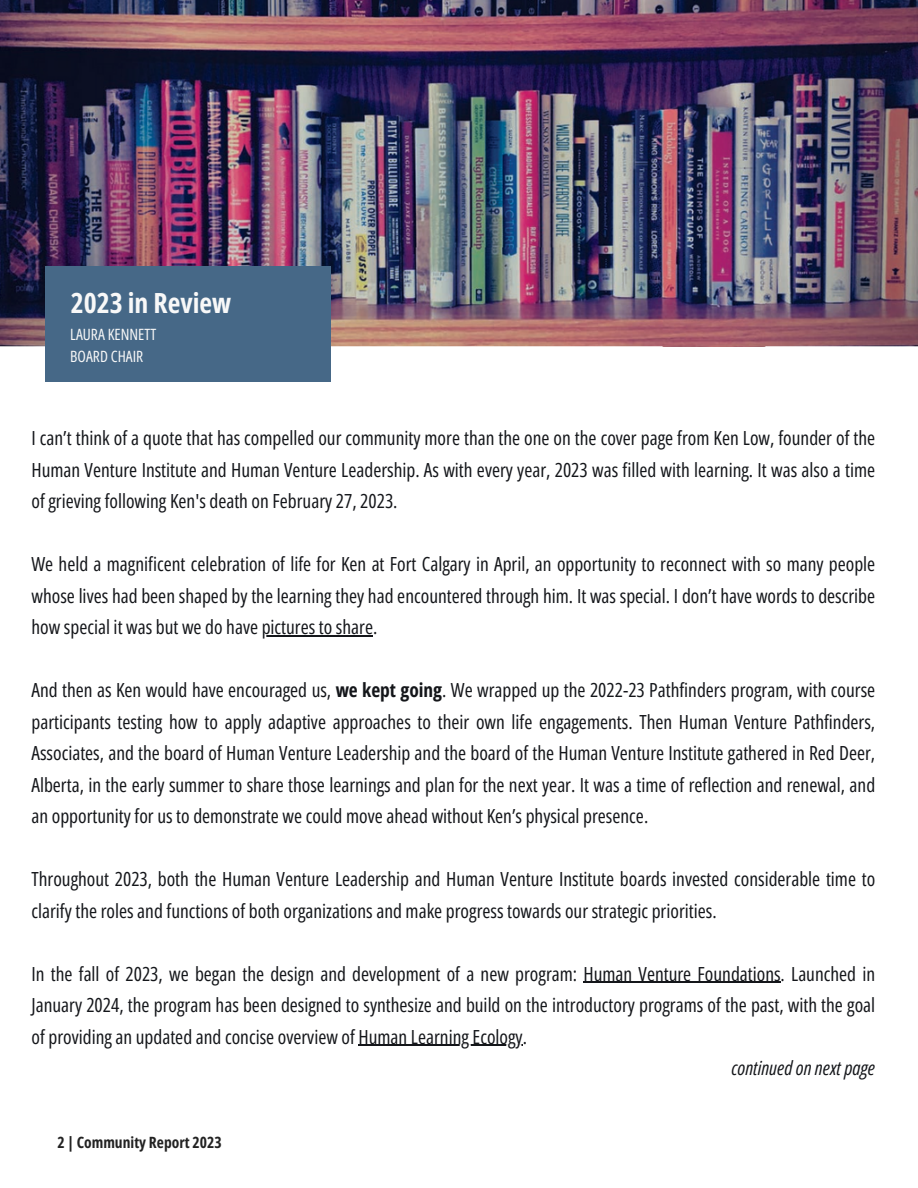
<style>
.page{position:relative;width:918px;height:1188px;background:#fff}
.page>*{position:absolute;margin:0;border:0;box-sizing:border-box;transform-origin:0 0}
.t1{font:700 27.75px "Open Sans Condensed";color:#f8f8f8}
.t2{font:19.5px/31.5px "Open Sans Condensed";color:#14161a;text-align:justify}
.t3{font:italic 19.5px "Open Sans Condensed";color:#14161a}
.t4{font:15.6px/21.3px "Open Sans Condensed";color:#f8f8f8}
.t5{font:700 15.6px "Open Sans Condensed";color:#222}
.s1{font-weight:700}
</style>
<div class="page">
<img style="left:0;top:0;width:918px;height:346px">
<div style="left:45px;top:266px;width:286px;height:116px;background:#466887"></div>
<hr style="left:262px;top:635px;width:111px;height:1px;background:#14161a">
<hr style="left:584px;top:982px;width:197px;height:1px;background:#14161a">
<hr style="left:359px;top:1045px;width:164px;height:1px;background:#14161a">
<h3 class="t1" style="left:71px;top:283px;width:162px">2023 in Review</h3>
<h2 class="t4" style="left:70px;top:324px;width:87px">LAURA KENNETT<br>BOARD CHAIR</h2>
<h2 class="t2" style="left:32px;top:422px;width:845px">I can’t think of a quote that has compelled our community more than the one on the cover page from Ken Low, founder of the Human Venture Institute and Human Venture Leadership. As with every year, 2023 was filled with learning. It was also a time of grieving following Ken's death on February 27, 2023.</h2>
<h2 class="t2" style="left:32px;top:548px;width:845px">We held a magnificent celebration of life for Ken at Fort Calgary in April, an opportunity to reconnect with so many people whose lives had been shaped by the learning they had encountered through him. It was special. I don’t have words to describe how special it was but we do have pictures to share.</h2>
<h2 class="t2" style="left:32px;top:674px;width:845px">And then as Ken would have encouraged us, <span class="s1">we kept going</span>. We wrapped up the 2022-23 Pathfinders program, with course</h2>
<h2 class="t2" style="left:32px;top:705px;width:845px">participants testing how to apply adaptive approaches to their own life engagements. Then Human Venture Pathfinders, Associates, and the board of Human Venture Leadership and the board of the Human Venture Institute gathered in Red Deer, Alberta, in the early summer to share those learnings and plan for the next year. It was a time of reflection and renewal, and an opportunity for us to demonstrate we could move ahead without Ken’s physical presence.</h2>
<h2 class="t2" style="left:32px;top:863px;width:845px">Throughout 2023, both the Human Venture Leadership and Human Venture Institute boards invested considerable time to clarify the roles and functions of both organizations and make progress towards our strategic priorities.</h2>
<p class="t2" style="left:32px;top:957px;width:845px">In the fall of 2023, we began the design and development of a new program: Human Venture Foundations. Launched in January 2024, the program has been designed to synthesize and build on the introductory programs of the past, with the goal of providing an updated and concise overview of Human Learning Ecology.</p>
<p class="t3" style="left:732px;top:1054px;width:145px">continued on next page</p>
<p class="t5" style="left:57px;top:1131px;width:166px">2 | Community Report 2023</p>
</div>
